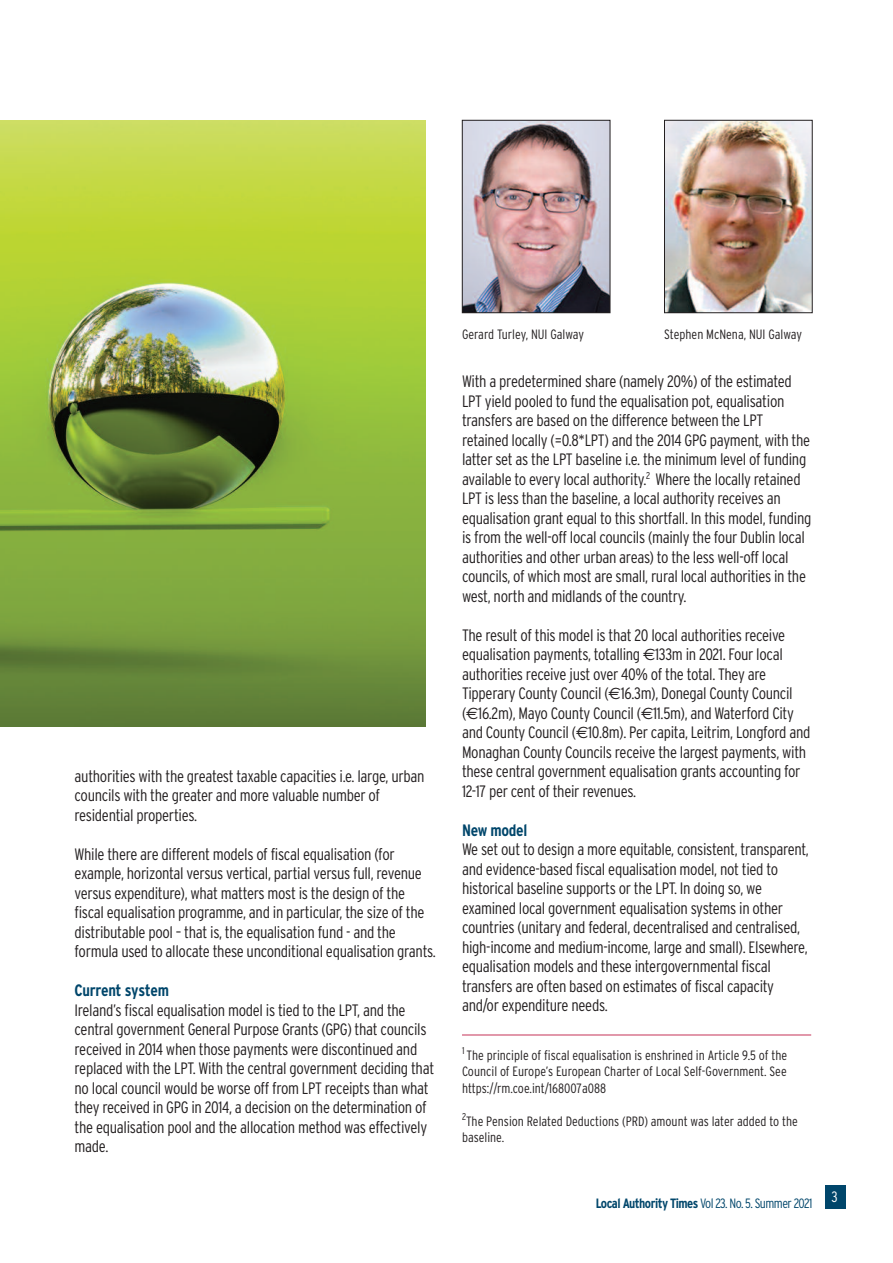
<style>
.page{position:relative;width:893px;height:1263px;background:#fff}
.page>*{position:absolute;margin:0;border:0;box-sizing:border-box;transform-origin:0 0}
.t1{font:300 condensed 16.5px/19.5px "Interstate";letter-spacing:-.02em;color:#231f20}
.t2{font:700 condensed 16.5px "Interstate";letter-spacing:-.02em;color:#00466b}
.t3{font:300 condensed 15px "Interstate";color:#fff}
.t4{font:300 condensed 13.5px/16.5px "Interstate";color:#231f20;text-align:justify}
.t5{font:300 condensed 13.5px "Interstate";letter-spacing:-.04em;color:#00466b}
.s1{font-family:"Euro Sans";font-weight:400;font-stretch:normal}
.s2{font-weight:700}
</style>
<div class="page">
<div style="left:825px;top:1185px;width:20px;height:23px;background:#00466b"></div>
<img style="left:0;top:120px;width:425px;height:606px">
<hr style="left:462px;top:1035px;width:349px;height:1px;background:#c53357">
<img style="left:464px;top:122px;width:144px;height:189px">
<div style="left:462px;top:120px;width:148px;height:193px;border:1px solid #231f20"></div>
<img style="left:666px;top:122px;width:144px;height:189px">
<div style="left:664px;top:120px;width:148px;height:193px;border:1px solid #231f20"></div>
<p class="t1" style="left:75px;top:766px;width:351px">authorities with the greatest taxable capacities i.e. large, urban councils with the greater and more valuable number of residential properties.</p>
<p class="t1" style="left:75px;top:844px;width:363px">While there are different models of fiscal equalisation (for example, horizontal versus vertical, partial versus full, revenue versus expenditure), what matters most is the design of the fiscal equalisation programme, and in particular, the size of the distributable pool – that is, the equalisation fund - and the formula used to allocate these unconditional equalisation grants.</p>
<p class="t2" style="left:75px;top:981px;width:96px">Current system</p>
<p class="t1" style="left:75px;top:1000px;width:361px">Ireland’s fiscal equalisation model is tied to the LPT, and the central government General Purpose Grants (GPG) that councils received in 2014 when those payments were discontinued and replaced with the LPT. With the central government deciding that no local council would be worse off from LPT receipts than what they received in GPG in 2014, a decision on the determination of the equalisation pool and the allocation method was effectively made.</p>
<p class="t4" style="left:462px;top:326px;width:124px">Gerard Turley, NUI Galway</p>
<p class="t4" style="left:664px;top:326px;width:139px">Stephen McNena, NUI Galway</p>
<p class="t1" style="left:462px;top:372px;width:351px">With a predetermined share (namely 20%) of the estimated LPT yield pooled to fund the equalisation pot, equalisation transfers are based on the difference between the LPT retained locally (=0.8*LPT) and the 2014 GPG payment, with the latter set as the LPT baseline i.e. the minimum level of funding available to every local authority.<sup>2</sup> Where the locally retained LPT is less than the baseline, a local authority receives an equalisation grant equal to this shortfall. In this model, funding is from the well-off local councils (mainly the four Dublin local authorities and other urban areas) to the less well-off local councils, of which most are small, rural local authorities in the west, north and midlands of the country.</p>
<p class="t1" style="left:462px;top:625px;width:350px">The result of this model is that 20 local authorities receive equalisation payments, totalling <span class="s1">€</span>133m in 2021. Four local authorities receive just over 40% of the total. They are Tipperary County Council (<span class="s1">€</span>16.3m), Donegal County Council (<span class="s1">€</span>16.2m), Mayo County Council (<span class="s1">€</span>11.5m), and Waterford City and County Council (<span class="s1">€</span>10.8m). Per capita, Leitrim, Longford and Monaghan County Councils receive the largest payments, with these central government equalisation grants accounting for 12-17 per cent of their revenues.</p>
<p class="t2" style="left:462px;top:820px;width:67px">New model</p>
<p class="t1" style="left:462px;top:840px;width:348px">We set out to design a more equitable, consistent, transparent, and evidence-based fiscal equalisation model, not tied to historical baseline supports or the LPT. In doing so, we examined local government equalisation systems in other countries (unitary and federal, decentralised and centralised, high-income and medium-income, large and small). Elsewhere, equalisation models and these intergovernmental fiscal transfers are often based on estimates of fiscal capacity and/or expenditure needs.</p>
<p class="t4" style="left:462px;top:1047px;width:327px"><sup>1</sup> The principle of fiscal equalisation is enshrined in Article 9.5 of the Council of Europe’s European Charter of Local Self-Government. See https://rm.coe.int/168007a088</p>
<p class="t4" style="left:462px;top:1113px;width:337px"><sup>2</sup>The Pension Related Deductions (PRD) amount was later added to the baseline.</p>
<p class="t5" style="left:596px;top:1195px;width:218px"><span class="s2">Local Authority Times</span> Vol 23. No. 5. Summer 2021</p>
<p class="t3" style="left:832px;top:1187px;width:8px">3</p>
</div>
